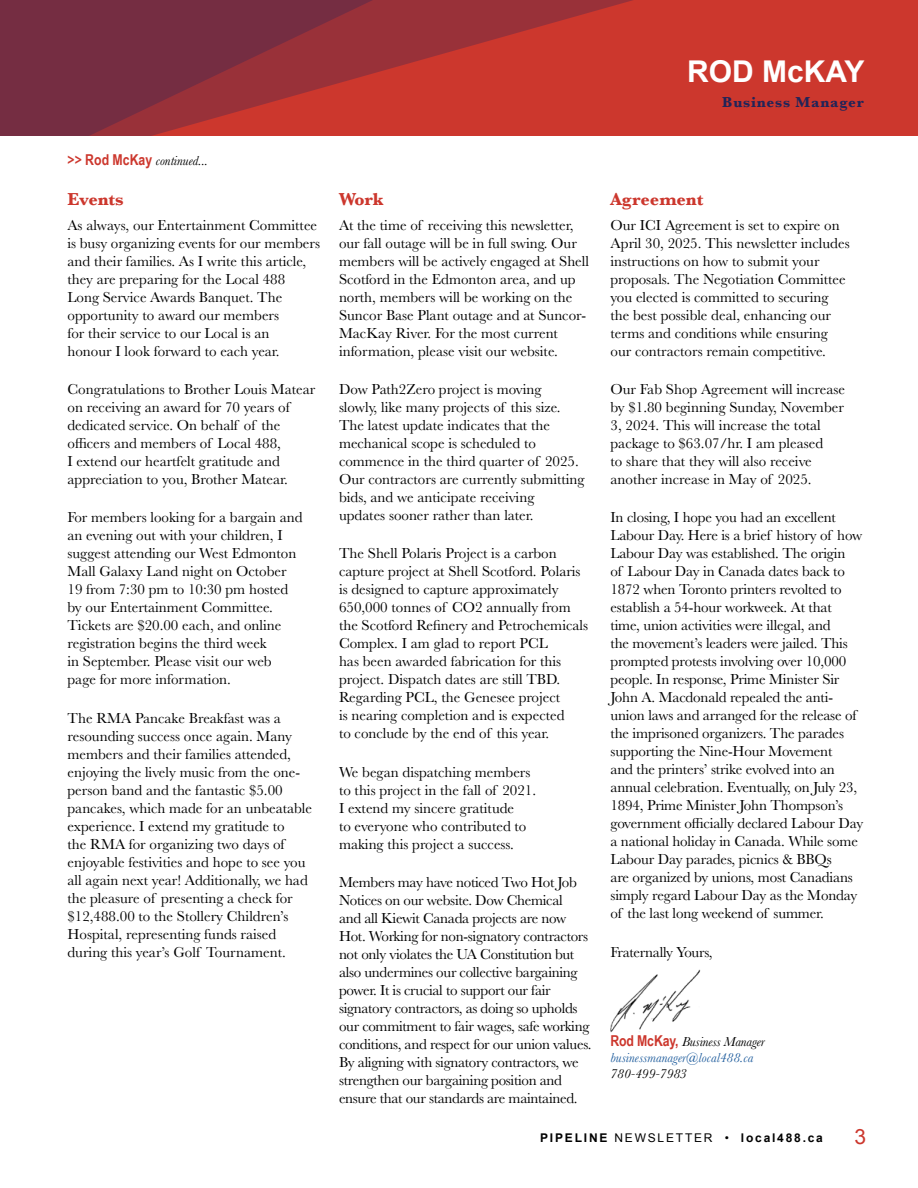
<style>
.page{position:relative;width:918px;height:1188px;background:#fff}
.page>*{position:absolute;margin:0;border:0;box-sizing:border-box;transform-origin:0 0}
.Name_heading{font:700 30px "Arial";color:#fff}
.t1{font:21px "Arial";color:#cc372d}
.Subhead_red{font:700 18px "Baskerville";color:#cc372d}
.body_text{font:15px/18px "Baskerville";color:#000}
.body_text-2{font:15px/18px "Baskerville";letter-spacing:-.02em;color:#000}
.Name_title_left_page{font:700 15px "Baskerville";letter-spacing:.05em;color:#222458}
.body_text-3{font:italic 13.5px/16.2px "Baskerville";color:#000}
.t2{font:700 12px "Arial";letter-spacing:.15em;color:#000}
.s1{font-family:"Arial Narrow";font-weight:700;font-style:normal;font-size:15px;color:#cc372d}
.s2{color:#215e9e}
.s3{font-weight:400}
</style>
<div class="page">
<div style="left:0;top:0;width:918px;height:136px;background:#cc372d"></div>
<svg style="left:0;top:0;width:633px;height:136px"></svg>
<img style="left:610px;top:970px;width:91px;height:62px">
<p class="body_text-3" style="left:68px;top:152px;width:142px"><span class="s1">&gt;&gt; Rod McKay</span> continued...</p>
<p class="Subhead_red" style="left:68px;top:187px;width:58px">Events</p>
<p class="body_text" style="left:68px;top:216px;width:254px">As always, our Entertainment Committee is busy organizing events for our members and their families. As I write this article, they are preparing for the Local 488<br>Long Service Awards Banquet. The opportunity to award our members<br>for their service to our Local is an<br>honour I look forward to each year.</p>
<p class="body_text" style="left:68px;top:381px;width:249px">Congratulations to Brother Louis Matear on receiving an award for 70 years of dedicated service. On behalf of the officers and members of Local 488,<br>I extend our heartfelt gratitude and appreciation to you, Brother Matear.</p>
<p class="body_text" style="left:68px;top:509px;width:237px">For members looking for a bargain and an evening out with your children, I suggest attending our West Edmonton Mall Galaxy Land night on October 19 from 7:30 pm to 10:30 pm hosted by our Entertainment Committee.<br>Tickets are $20.00 each, and online registration begins the third week<br>in September. Please visit our web page for more information.</p>
<p class="body_text" style="left:68px;top:709px;width:246px">The RMA Pancake Breakfast was a resounding success once again. Many members and their families attended, enjoying the lively music from the one&shy;person band and the fantastic $5.00 pancakes, which made for an unbeatable experience. I extend my gratitude to<br>the RMA for organizing two days of enjoyable festivities and hope to see you all again next year! Additionally, we had the pleasure of presenting a check for $12,488.00 to the Stollery Children’s Hospital, representing funds raised during this year’s Golf Tournament.</p>
<p class="Name_heading" style="left:687px;top:52px;width:179px">ROD McKAY</p>
<p class="Name_title_left_page" style="left:722px;top:91px;width:143px">Business Manager</p>
<p class="Subhead_red" style="left:339px;top:187px;width:46px">Work</p>
<p class="body_text" style="left:339px;top:216px;width:252px">At the time of receiving this newsletter, our fall outage will be in full swing. Our members will be actively engaged at Shell Scotford in the Edmonton area, and up north, members will be working on the Suncor Base Plant outage and at Suncor-MacKay River. For the most current information, please visit our website.</p>
<p class="body_text" style="left:339px;top:381px;width:247px">Dow Path2Zero project is moving<br>slowly, like many projects of this size.<br>The latest update indicates that the mechanical scope is scheduled to commence in the third quarter of 2025.<br>Our contractors are currently submitting bids, and we anticipate receiving<br>updates sooner rather than later.</p>
<p class="body_text" style="left:339px;top:545px;width:251px">The Shell Polaris Project is a carbon capture project at Shell Scotford. Polaris is designed to capture approximately 650,000 tonnes of CO2 annually from the Scotford Refinery and Petrochemicals Complex. I am glad to report PCL<br>has been awarded fabrication for this project. Dispatch dates are still TBD.<br>Regarding PCL, the Genesee project<br>is nearing completion and is expected<br>to conclude by the end of this year.</p>
<p class="body_text" style="left:339px;top:763px;width:199px">We began dispatching members to this project in the fall of 2021.<br>I extend my sincere gratitude<br>to everyone who contributed to making this project a success.</p>
<p class="body_text-2" style="left:339px;top:873px;width:254px">Members may have noticed Two Hot Job Notices on our website. Dow Chemical<br>and all Kiewit Canada projects are now Hot. Working for non-signatory contractors not only violates the UA Constitution but also undermines our collective bargaining power. It is crucial to support our fair signatory contractors, as doing so upholds our commitment to fair wages, safe working conditions, and respect for our union values.<br>By aligning with signatory contractors, we strengthen our bargaining position and ensure that our standards are maintained.</p>
<p class="Subhead_red" style="left:610px;top:187px;width:94px">Agreement</p>
<p class="body_text" style="left:610px;top:216px;width:241px">Our ICI Agreement is set to expire on April 30, 2025. This newsletter includes instructions on how to submit your proposals. The Negotiation Committee you elected is committed to securing the best possible deal, enhancing our terms and conditions while ensuring our contractors remain competitive.</p>
<p class="body_text" style="left:610px;top:381px;width:236px">Our Fab Shop Agreement will increase by $1.80 beginning Sunday, November 3, 2024. This will increase the total package to $63.07/hr. I am pleased<br>to share that they will also receive another increase in May of 2025.</p>
<p class="body_text" style="left:610px;top:509px;width:254px">In closing, I hope you had an excellent Labour Day. Here is a brief history of how Labour Day was established. The origin<br>of Labour Day in Canada dates back to 1872 when Toronto printers revolted to establish a 54-hour workweek. At that time, union activities were illegal, and<br>the movement’s leaders were jailed. This prompted protests involving over 10,000 people. In response, Prime Minister Sir John A. Macdonald repealed the anti&shy;union laws and arranged for the release of the imprisoned organizers. The parades supporting the Nine-Hour Movement<br>and the printers’ strike evolved into an annual celebration. Eventually, on July 23, 1894, Prime Minister John Thompson’s government officially declared Labour Day a national holiday in Canada. While some Labour Day parades, picnics &amp; BBQs<br>are organized by unions, most Canadians simply regard Labour Day as the Monday of the last long weekend of summer.</p>
<p class="body_text-2" style="left:610px;top:943px;width:104px">Fraternally Yours,</p>
<p class="body_text-3" style="left:610px;top:1033px;width:156px"><span class="s1">Rod McKay,</span> Business Manager <span class="s2">businessmanager@local488.ca<br></span>780-499-7983</p>
<p class="t2" style="left:540px;top:1130px;width:284px">PIPELINE <span class="s3">NEWSLETTER •</span> local488.ca</p>
<h2 class="t1" style="left:855px;top:1123px;width:13px">3</h2>
</div>
